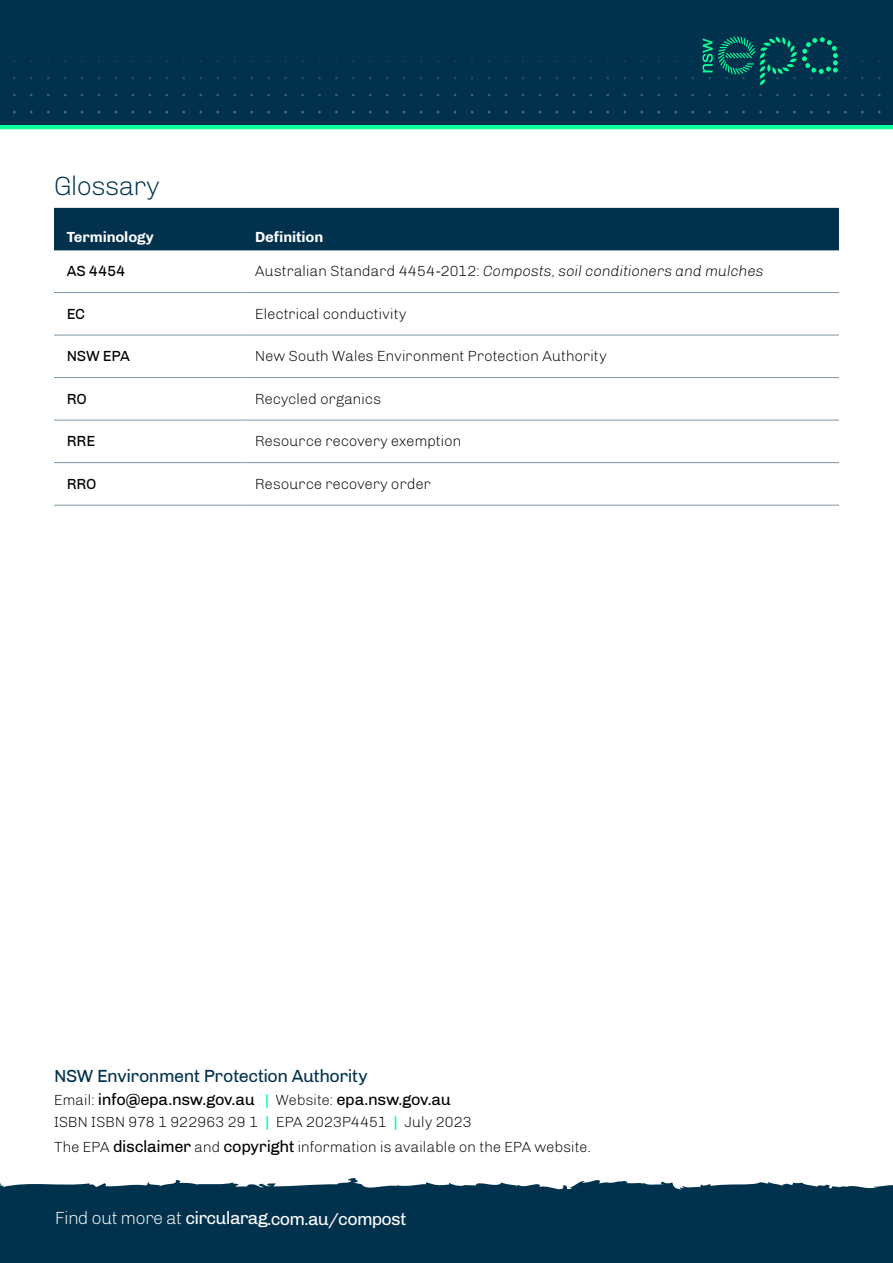
<style>
.page{position:relative;width:893px;height:1263px;background:#fff}
.page>*{position:absolute;margin:0;border:0;box-sizing:border-box;transform-origin:0 0}
.H2_L__blue__18_19{font:300 27px "Chivo";letter-spacing:-.04em;color:#00324d}
.t1{font:18px "Chivo";letter-spacing:-.045em;color:#fff}
.H3_Blue_Reg_13_pt{font:18px "Chivo";letter-spacing:-.025em;color:#00324d}
.PIC_table_span{font:16.5px "Chivo";letter-spacing:-.02em;color:#000}
.Table_text{font:300 15px "Chivo";letter-spacing:-.015em;color:#000}
.PIC_table_span-2{font:300 15px "Chivo";letter-spacing:-.015em;color:#000}
.Table_text-2{font:italic 300 15px "Chivo";letter-spacing:-.015em;color:#000}
.Table_text_reg{font:15px "Chivo";letter-spacing:-.015em;color:#000}
.Table_header{font:700 15px "Chivo";letter-spacing:-.01em;color:#fff}
.s1{font-style:normal}
.s2{font-weight:300;font-size:15px}
.s3{font-weight:700;font-size:15px;color:#0dff9c}
.s4{font-weight:700;color:#0dff9c}
.s5{font-weight:400;font-size:16.5px}
.s6{font-weight:300}
</style>
<div class="page">
<div style="left:0;top:0;width:893px;height:125px;background:#00324d"></div>
<hr style="left:0;top:125px;width:893px;height:4px;background:#0dff9c">
<svg style="left:13px;top:60px;width:308px;height:54px"></svg>
<svg style="left:335px;top:60px;width:546px;height:54px"></svg>
<svg style="left:702px;top:36px;width:136px;height:49px"></svg>
<svg style="left:0;top:1177px;width:893px;height:86px;background:#17445d"></svg>
<div style="left:54px;top:208px;width:785px;height:42px;background:#00324d"></div>
<hr style="left:54px;top:292px;width:188px;height:1px;background:#8098a6">
<hr style="left:242px;top:292px;width:597px;height:1px;background:#8098a6">
<hr style="left:54px;top:335px;width:188px;height:1px;background:#8098a6">
<hr style="left:242px;top:335px;width:597px;height:1px;background:#8098a6">
<hr style="left:54px;top:377px;width:188px;height:1px;background:#8098a6">
<hr style="left:242px;top:377px;width:597px;height:1px;background:#8098a6">
<hr style="left:54px;top:420px;width:188px;height:1px;background:#8098a6">
<hr style="left:242px;top:420px;width:597px;height:1px;background:#8098a6">
<hr style="left:54px;top:462px;width:188px;height:1px;background:#8098a6">
<hr style="left:242px;top:462px;width:597px;height:1px;background:#8098a6">
<hr style="left:54px;top:505px;width:188px;height:1px;background:#8098a6">
<hr style="left:242px;top:505px;width:597px;height:1px;background:#8098a6">
<h2 class="H2_L__blue__18_19" style="left:54px;top:171px;width:108px">Glossary</h2>
<p class="Table_header" style="left:67px;top:228px;width:89px">Terminology</p>
<p class="Table_header" style="left:255px;top:228px;width:70px">Definition</p>
<p class="Table_text_reg" style="left:67px;top:262px;width:60px">AS 4454</p>
<p class="Table_text-2" style="left:255px;top:262px;width:510px"><span class="s1">Australian Standard 4454-2012:</span> Composts, soil conditioners and mulches</p>
<p class="Table_text_reg" style="left:67px;top:305px;width:20px">EC</p>
<p class="Table_text" style="left:255px;top:305px;width:153px">Electrical conductivity</p>
<p class="Table_text_reg" style="left:67px;top:347px;width:65px">NSW EPA</p>
<p class="Table_text" style="left:255px;top:347px;width:353px">New South Wales Environment Protection Authority</p>
<p class="Table_text_reg" style="left:67px;top:390px;width:22px">RO</p>
<p class="Table_text" style="left:255px;top:390px;width:128px">Recycled organics</p>
<p class="Table_text_reg" style="left:67px;top:432px;width:30px">RRE</p>
<p class="Table_text" style="left:255px;top:432px;width:208px">Resource recovery exemption</p>
<p class="Table_text_reg" style="left:67px;top:475px;width:31px">RRO</p>
<p class="Table_text" style="left:255px;top:475px;width:178px">Resource recovery order</p>
<h2 class="H3_Blue_Reg_13_pt" style="left:54px;top:1065px;width:315px">NSW Environment Protection Authority</h2>
<p class="PIC_table_span" style="left:54px;top:1089px;width:399px"><span class="s2">Email:</span> info@epa.nsw.gov.au <span class="s3">|</span> <span class="s2">Website:</span> epa.nsw.gov.au</p>
<p class="PIC_table_span-2" style="left:54px;top:1114px;width:420px">ISBN ISBN 978 1 922963 29 1 <span class="s4">|</span> EPA 2023P4451 <span class="s4">|</span> July 2023</p>
<p class="PIC_table_span-2" style="left:54px;top:1138px;width:539px">The EPA <span class="s5">disclaimer</span> and <span class="s5">copyright</span> information is available on the EPA website.</p>
<p class="t1" style="left:55px;top:1208px;width:353px"><span class="s6">Find out more at</span> circularag.com.au/compost</p>
</div>
